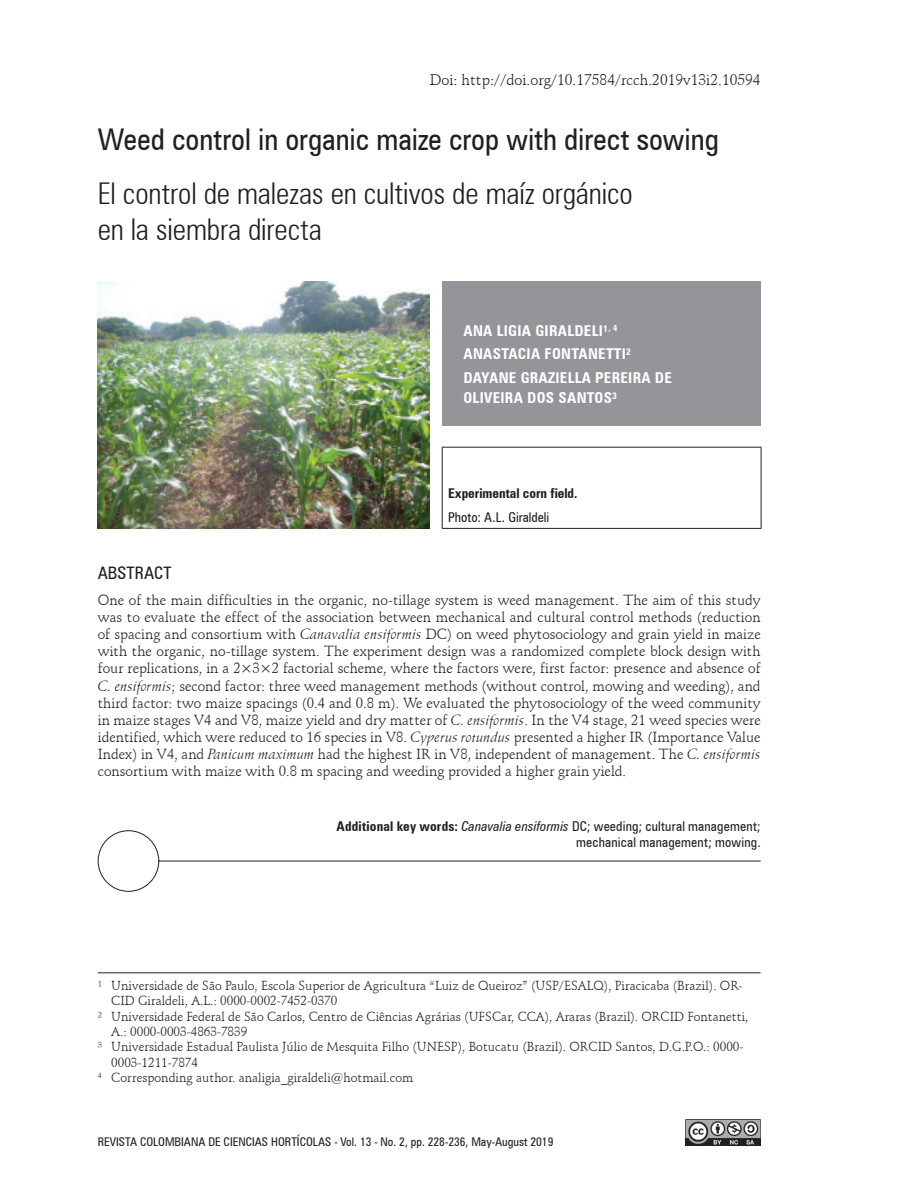
<style>
.page{position:relative;width:918px;height:1188px;background:#fff}
.page>*{position:absolute;margin:0;border:0;box-sizing:border-box;transform-origin:0 0}
.t1{font:300 condensed 30px/36px "Zurich BT";letter-spacing:-.005em;color:#231f20}
.t2{font:condensed 30px "Zurich BT";color:#231f20}
.t3{font:condensed 17.25px "Zurich BT";color:#231f20}
.t4{font:700 condensed 15px/23.7px "Zurich BT";letter-spacing:.02em;color:#fff}
.t5{font:15px "Schneidler BT";color:#231f20}
.t6{font:14.25px/17.1px "Schneidler BT";color:#231f20;text-align:justify}
.t7{font:condensed 13.5px/16.2px "Zurich BT";letter-spacing:.015em;color:#231f20;text-align:right}
.t8{font:700 condensed 13.5px "Zurich BT";color:#231f20}
.t9{font:12.75px "Schneidler BT";color:#231f20}
.t10{font:condensed 12px "Zurich BT";color:#231f20}
.s1{font-style:italic}
.s2{font-weight:700}
</style>
<div class="page">
<img style="left:685px;top:1119px;width:76px;height:26px">
<div style="left:442px;top:281px;width:319px;height:145px;background:#939598"></div>
<hr style="left:442px;top:447px;width:319px;height:1px;background:#231f20">
<hr style="left:442px;top:448px;width:1px;height:80px;background:#231f20">
<hr style="left:761px;top:448px;width:1px;height:80px;background:#231f20">
<hr style="left:442px;top:528px;width:319px;height:1px;background:#231f20">
<hr style="left:98px;top:973px;width:663px;height:1px;background:#231f20">
<svg style="left:97px;top:830px;width:664px;height:62px"></svg>
<img style="left:98px;top:281px;width:331px;height:248px">
<p class="t5" style="left:430px;top:70px;width:332px">Doi: http://doi.org/10.17584/rcch.2019v13i2.10594</p>
<h1 class="t2" style="left:98px;top:121px;width:623px">Weed control in organic maize crop with direct sowing</h1>
<h1 class="t1" style="left:98px;top:175px;width:536px">El control de malezas en cultivos de maíz orgánico en la siembra directa</h1>
<p class="t4" style="left:463px;top:318px;width:210px">ANA LIGIA GIRALDELI¹<sup>,</sup> <sup>4<br></sup>ANASTACIA FONTANETTI²<br>DAYANE GRAZIELLA PEREIRA DE</p>
<p class="t4" style="left:463px;top:385px;width:155px">OLIVEIRA DOS SANTOS³</p>
<p class="t8" style="left:448px;top:485px;width:131px">Experimental corn field.</p>
<p class="t7" style="left:448px;top:509px;width:103px">Photo: A.L. Giraldeli</p>
<p class="t3" style="left:98px;top:563px;width:75px">ABSTRACT</p>
<p class="t6" style="left:98px;top:592px;width:664px">One of the main difficulties in the organic, no-tillage system is weed management. The aim of this study was to evaluate the effect of the association between mechanical and cultural control methods (reduction of spacing and consortium with <span class="s1">Canavalia ensiformis</span> DC) on weed phytosociology and grain yield in maize with the organic, no-tillage system. The experiment design was a randomized complete block design with four replications, in a 2×3×2 factorial scheme, where the factors were, first factor: presence and absence of <span class="s1">C. ensiformis</span>; second factor: three weed management methods (without control, mowing and weeding), and third factor: two maize spacings (0.4 and 0.8 m). We evaluated the phytosociology of the weed community in maize stages V4 and V8, maize yield and dry matter of <span class="s1">C. ensiformis</span>. In the V4 stage, 21 weed species were identified, which were reduced to 16 species in V8. <span class="s1">Cyperus rotundus</span> presented a higher IR (Importance Value Index) in V4, and <span class="s1">Panicum maximum</span> had the highest IR in V8, independent of management. The <span class="s1">C. ensiformis </span>consortium with maize with 0.8 m spacing and weeding provided a higher grain yield.</p>
<p class="t7" style="left:336px;top:818px;width:426px"><span class="s2">Additional key words:</span> <span class="s1">Canavalia ensiformis</span> DC; weeding; cultural management; mechanical management; mowing.</p>
<p class="t9" style="left:98px;top:978px;width:646px">¹ Universidade de São Paulo, Escola Superior de Agricultura “Luiz de Queiroz” (USP/ESALQ), Piracicaba (Brazil). OR-</p>
<p class="t9" style="left:111px;top:993px;width:228px">CID Giraldeli, A.L.: 0000-0002-7452-0370</p>
<p class="t9" style="left:98px;top:1008px;width:652px">² Universidade Federal de São Carlos, Centro de Ciências Agrárias (UFSCar, CCA), Araras (Brazil). ORCID Fontanetti,</p>
<p class="t9" style="left:111px;top:1024px;width:138px">A.: 0000-0003-4863-7839</p>
<p class="t9" style="left:98px;top:1039px;width:647px">³ Universidade Estadual Paulista Júlio de Mesquita Filho (UNESP), Botucatu (Brazil). ORCID Santos, D.G.P.O.: 0000-</p>
<p class="t9" style="left:111px;top:1054px;width:88px">0003-1211-7874</p>
<p class="t9" style="left:98px;top:1070px;width:317px"><sup>4</sup> Corresponding author. analigia_giraldeli@hotmail.com</p>
<p class="t10" style="left:98px;top:1135px;width:457px">REVISTA COLOMBIANA DE CIENCIAS HORTÍCOLAS - Vol. 13 - No. 2, pp. 228-236, May-August 2019</p>
</div>
